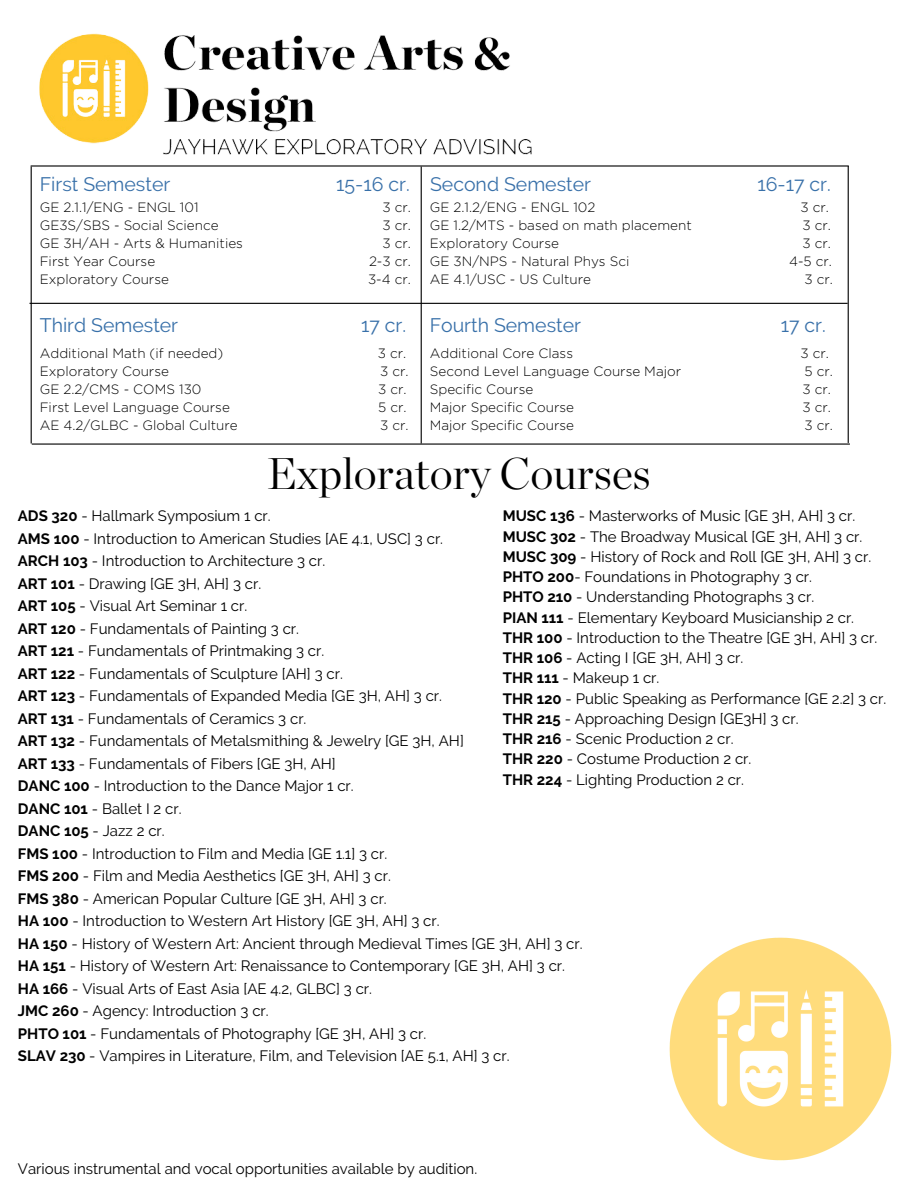
<style>
.page{position:relative;width:918px;height:1188px;background:#fff}
.page>*{position:absolute;margin:0;border:0;box-sizing:border-box;transform-origin:0 0}
.t1{font:300 44.25px "Chronicle Display";color:#000}
.t2{font:19.5px "Raleway";color:#3870a9}
.t3{font:15px/22.5px "Raleway";color:#000}
.t4{font:300 13.5px/18px "Gotham";color:#000}
.s1{font-weight:700}
</style>
<div class="page">
<hr style="left:31px;top:167px;width:1px;height:276px;background:#000">
<hr style="left:421px;top:167px;width:1px;height:276px;background:#000">
<hr style="left:848px;top:166px;width:1px;height:277px;background:#000">
<hr style="left:31px;top:165px;width:818px;height:2px;background:#000">
<hr style="left:30px;top:303px;width:818px;height:1px;background:#000">
<hr style="left:32px;top:443px;width:818px;height:2px;background:#000">
<img style="left:669px;top:937px;width:223px;height:224px">
<img style="left:30px;top:33px;width:553px;height:219px">
<h3 class="t2" style="left:40px;top:173px;width:132px">First Semester</h3>
<p class="t2" style="left:430px;top:173px;width:162px">Second Semester</p>
<p class="t2" style="left:336px;top:173px;width:75px">15-16 cr.</p>
<p class="t2" style="left:757px;top:173px;width:75px">16-17 cr.</p>
<p class="t4" style="left:40px;top:198px;width:205px">GE 2.1.1/ENG - ENGL 101<br>GE3S/SBS - Social Science<br>GE 3H/AH - Arts &amp; Humanities<br>First Year Course<br>Exploratory Course</p>
<h2 class="t4" style="left:382px;top:198px;width:30px">3 cr.</h2>
<h2 class="t4" style="left:382px;top:216px;width:30px">3 cr.</h2>
<h2 class="t4" style="left:382px;top:234px;width:30px">3 cr.</h2>
<h2 class="t4" style="left:369px;top:252px;width:43px">2-3 cr.</h2>
<p class="t4" style="left:368px;top:270px;width:44px">3-4 cr.</p>
<h3 class="t4" style="left:430px;top:198px;width:263px">GE 2.1.2/ENG - ENGL 102<br>GE 1.2/MTS - based on math placement<br>Exploratory Course<br>GE 3N/NPS - Natural Phys Sci<br>AE 4.1/USC - US Culture</h3>
<p class="t4" style="left:801px;top:198px;width:30px">3 cr.</p>
<p class="t4" style="left:802px;top:216px;width:30px">3 cr.</p>
<p class="t4" style="left:802px;top:234px;width:30px">3 cr.</p>
<p class="t4" style="left:789px;top:252px;width:44px">4-5 cr.</p>
<h3 class="t4" style="left:804px;top:270px;width:30px">3 cr.</h3>
<p class="t2" style="left:40px;top:314px;width:140px">Third Semester</p>
<p class="t2" style="left:430px;top:314px;width:153px">Fourth Semester</p>
<p class="t2" style="left:361px;top:314px;width:46px">17 cr.</p>
<p class="t2" style="left:781px;top:314px;width:46px">17 cr.</p>
<p class="t4" style="left:40px;top:344px;width:200px">Additional Math (if needed)<br>Exploratory Course<br>GE 2.2/CMS - COMS 130<br>First Level Language Course<br>AE 4.2/GLBC - Global Culture</p>
<p class="t4" style="left:378px;top:344px;width:30px">3 cr.</p>
<p class="t4" style="left:380px;top:362px;width:30px">3 cr.</p>
<p class="t4" style="left:378px;top:380px;width:30px">3 cr.</p>
<p class="t4" style="left:378px;top:398px;width:30px">5 cr.</p>
<p class="t4" style="left:380px;top:416px;width:30px">3 cr.</p>
<p class="t4" style="left:430px;top:344px;width:253px">Additional Core Class<br>Second Level Language Course Major<br>Specific Course<br>Major Specific Course<br>Major Specific Course</p>
<h1 class="t4" style="left:801px;top:344px;width:30px">3 cr.</h1>
<h3 class="t4" style="left:805px;top:362px;width:30px">5 cr.</h3>
<h3 class="t4" style="left:802px;top:380px;width:30px">3 cr.</h3>
<h3 class="t4" style="left:802px;top:398px;width:30px">3 cr.</h3>
<p class="t4" style="left:804px;top:416px;width:30px">3 cr.</p>
<h2 class="t1" style="left:267px;top:446px;width:385px">Exploratory Courses</h2>
<h2 class="t3" style="left:18px;top:505px;width:566px"><span class="s1">ADS 320</span> - Hallmark Symposium 1 cr.<br><span class="s1">AMS 100</span> - Introduction to American Studies [AE 4.1, USC] 3 cr.<br><span class="s1">ARCH 103</span> - Introduction to Architecture 3 cr.<br><span class="s1">ART 101</span> - Drawing [GE 3H, AH] 3 cr.<br><span class="s1">ART 105</span> - Visual Art Seminar 1 cr.<br><span class="s1">ART 120</span> - Fundamentals of Painting 3 cr.<br><span class="s1">ART 121</span> - Fundamentals of Printmaking 3 cr.<br><span class="s1">ART 122</span> - Fundamentals of Sculpture [AH] 3 cr.<br><span class="s1">ART 123</span> - Fundamentals of Expanded Media [GE 3H, AH] 3 cr.<br><span class="s1">ART 131</span> - Fundamentals of Ceramics 3 cr.<br><span class="s1">ART 132</span> - Fundamentals of Metalsmithing &amp; Jewelry [GE 3H, AH]<br><span class="s1">ART 133</span> - Fundamentals of Fibers [GE 3H, AH]<br><span class="s1">DANC 100</span> - Introduction to the Dance Major 1 cr.<br><span class="s1">DANC 101</span> - Ballet I 2 cr.<br><span class="s1">DANC 105</span> - Jazz 2 cr.<br><span class="s1">FMS 100</span> - Introduction to Film and Media [GE 1.1] 3 cr.<br><span class="s1">FMS 200</span> - Film and Media Aesthetics [GE 3H, AH] 3 cr.<br><span class="s1">FMS 380</span> - American Popular Culture [GE 3H, AH] 3 cr.<br><span class="s1">HA 100</span> - Introduction to Western Art History [GE 3H, AH] 3 cr.<br><span class="s1">HA 150</span> - History of Western Art: Ancient through Medieval Times [GE 3H, AH] 3 cr.<br><span class="s1">HA 151</span> - History of Western Art: Renaissance to Contemporary [GE 3H, AH] 3 cr.<br><span class="s1">HA 166</span> - Visual Arts of East Asia [AE 4.2, GLBC] 3 cr.<br><span class="s1">JMC 260</span> - Agency: Introduction 3 cr.<br><span class="s1">PHTO 101</span> - Fundamentals of Photography [GE 3H, AH] 3 cr.<br><span class="s1">SLAV 230</span> - Vampires in Literature, Film, and Television [AE 5.1, AH] 3 cr.</h2>
<h2 class="t3" style="left:503px;top:506px;width:385px;line-height:20.2px"><span class="s1">MUSC 136</span> - Masterworks of Music [GE 3H, AH] 3 cr.<br><span class="s1">MUSC 302</span> - The Broadway Musical [GE 3H, AH] 3 cr.<br><span class="s1">MUSC 309</span> - History of Rock and Roll [GE 3H, AH] 3 cr.<br><span class="s1">PHTO 200</span>- Foundations in Photography 3 cr.<br><span class="s1">PHTO 210</span> - Understanding Photographs 3 cr.<br><span class="s1">PIAN 111</span> - Elementary Keyboard Musicianship 2 cr.<br><span class="s1">THR 100</span> - Introduction to the Theatre [GE 3H, AH] 3 cr.<br><span class="s1">THR 106</span> - Acting I [GE 3H, AH] 3 cr.<br><span class="s1">THR 111</span> - Makeup 1 cr.<br><span class="s1">THR 120</span> - Public Speaking as Performance [GE 2.2] 3 cr.<br><span class="s1">THR 215</span> - Approaching Design [GE3H] 3 cr.<br><span class="s1">THR 216</span> - Scenic Production 2 cr.<br><span class="s1">THR 220</span> - Costume Production 2 cr.<br><span class="s1">THR 224</span> - Lighting Production 2 cr.</h2>
<h2 class="t3" style="left:18px;top:1157px;width:461px">Various instrumental and vocal opportunities available by audition.</h2>
</div>
